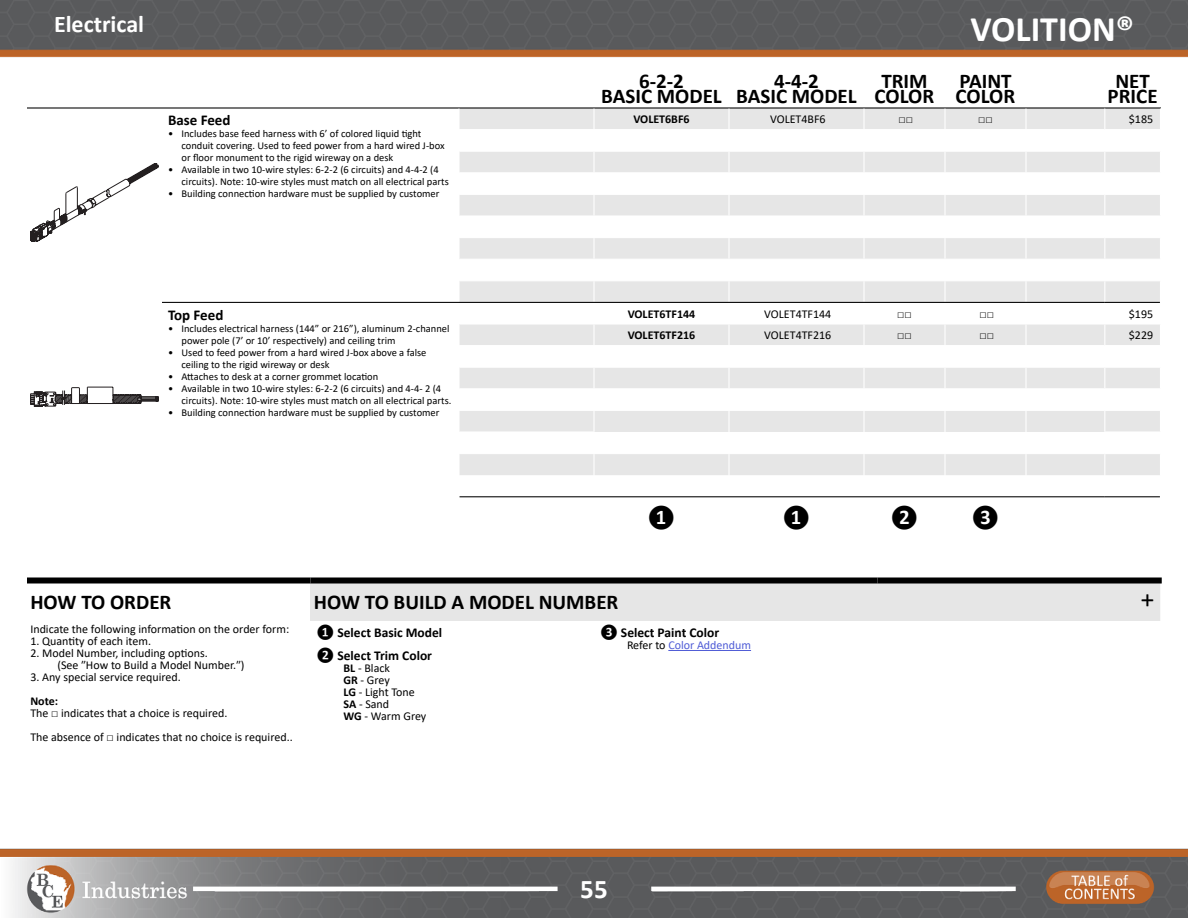
<style>
.page{position:relative;width:1188px;height:918px;background:#fff}
.page>*{position:absolute;margin:0;border:0;box-sizing:border-box;transform-origin:0 0}
.t1{font:700 36px "Calibri";color:#fff}
.t2{font:700 27px "Calibri";color:#fff}
.t3{font:27px "Calibri";color:#000}
.t4{font:700 24px "Calibri";color:#fff}
.t5{font:700 21px/15px "Calibri";color:#000;text-align:center}
.t6{font:700 15px "Calibri";color:#000}
.t7{font:700 13.5px/23px "Calibri";color:#000}
.t8{font:12px/12px "Calibri";color:#000}
.t9{font:700 12px "Calibri";color:#000}
.t10{font:12px "Calibri";color:#4f5cd6}
.t11{font:10.5px/12px "Calibri";color:#000}
.s1{font-weight:700}
.s2{color:#000}
</style>
<div class="page">
<img style="left:0;top:0;width:1188px;height:918px">
<hr style="left:193px;top:887px;width:365px;height:4px;background:#fff">
<hr style="left:651px;top:887px;width:365px;height:4px;background:#fff">
<hr style="left:27px;top:107px;width:135px;height:2px;background:#000">
<hr style="left:162px;top:107px;width:297px;height:2px;background:#000">
<hr style="left:459px;top:107px;width:135px;height:2px;background:#000">
<hr style="left:594px;top:107px;width:135px;height:2px;background:#000">
<hr style="left:729px;top:107px;width:135px;height:2px;background:#000">
<hr style="left:864px;top:107px;width:81px;height:2px;background:#000">
<hr style="left:945px;top:107px;width:81px;height:2px;background:#000">
<hr style="left:1026px;top:107px;width:79px;height:2px;background:#000">
<hr style="left:1105px;top:107px;width:56px;height:2px;background:#000">
<hr style="left:458px;top:109px;width:2px;height:20px;background:#fff">
<hr style="left:458px;top:129px;width:136px;height:1px;background:#fff">
<hr style="left:458px;top:130px;width:2px;height:21px;background:#fff">
<hr style="left:458px;top:151px;width:136px;height:1px;background:#fff">
<hr style="left:458px;top:152px;width:2px;height:20px;background:#fff">
<hr style="left:458px;top:172px;width:136px;height:1px;background:#fff">
<hr style="left:458px;top:173px;width:2px;height:21px;background:#fff">
<hr style="left:458px;top:194px;width:136px;height:1px;background:#fff">
<hr style="left:458px;top:195px;width:2px;height:20px;background:#fff">
<hr style="left:458px;top:215px;width:136px;height:2px;background:#fff">
<hr style="left:458px;top:217px;width:2px;height:20px;background:#fff">
<hr style="left:458px;top:237px;width:136px;height:1px;background:#fff">
<hr style="left:458px;top:238px;width:2px;height:21px;background:#fff">
<hr style="left:458px;top:259px;width:136px;height:1px;background:#fff">
<hr style="left:458px;top:260px;width:2px;height:20px;background:#fff">
<hr style="left:458px;top:280px;width:136px;height:1px;background:#fff">
<hr style="left:458px;top:303px;width:2px;height:20px;background:#fff">
<hr style="left:458px;top:323px;width:136px;height:2px;background:#fff">
<hr style="left:458px;top:325px;width:2px;height:20px;background:#fff">
<hr style="left:458px;top:345px;width:136px;height:1px;background:#fff">
<hr style="left:458px;top:346px;width:2px;height:21px;background:#fff">
<hr style="left:458px;top:367px;width:136px;height:1px;background:#fff">
<hr style="left:458px;top:368px;width:2px;height:20px;background:#fff">
<hr style="left:458px;top:388px;width:136px;height:1px;background:#fff">
<hr style="left:458px;top:389px;width:2px;height:21px;background:#fff">
<hr style="left:458px;top:410px;width:136px;height:1px;background:#fff">
<hr style="left:458px;top:411px;width:2px;height:20px;background:#fff">
<hr style="left:458px;top:431px;width:137px;height:2px;background:#fff">
<hr style="left:458px;top:433px;width:2px;height:20px;background:#fff">
<hr style="left:458px;top:453px;width:136px;height:1px;background:#fff">
<hr style="left:458px;top:454px;width:2px;height:21px;background:#fff">
<hr style="left:458px;top:475px;width:2px;height:22px;background:#fff">
<hr style="left:458px;top:497px;width:2px;height:40px;background:#fff">
<hr style="left:458px;top:281px;width:2px;height:21px;background:#fff">
<svg style="left:459px;top:109px;width:702px;height:428px"></svg>
<hr style="left:162px;top:302px;width:297px;height:1px;background:#000">
<hr style="left:459px;top:302px;width:135px;height:1px;background:#000">
<hr style="left:594px;top:302px;width:135px;height:1px;background:#000">
<hr style="left:729px;top:302px;width:135px;height:1px;background:#000">
<hr style="left:864px;top:302px;width:81px;height:1px;background:#000">
<hr style="left:945px;top:302px;width:81px;height:1px;background:#000">
<hr style="left:1026px;top:302px;width:79px;height:1px;background:#000">
<hr style="left:1105px;top:302px;width:55px;height:1px;background:#000">
<hr style="left:594px;top:496px;width:135px;height:1px;background:#000">
<hr style="left:729px;top:496px;width:135px;height:1px;background:#000">
<hr style="left:864px;top:496px;width:81px;height:1px;background:#000">
<hr style="left:945px;top:496px;width:81px;height:1px;background:#000">
<svg style="left:30px;top:163px;width:129px;height:79px"></svg>
<svg style="left:30px;top:387px;width:129px;height:20px"></svg>
<div style="left:310px;top:580px;width:851px;height:41px;background:#e6e6e6"></div>
<hr style="left:1160px;top:584px;width:2px;height:37px;background:#fff">
<div style="left:27px;top:578px;width:283px;height:6px;background:#000"></div>
<div style="left:310px;top:578px;width:284px;height:6px;background:#000"></div>
<div style="left:594px;top:578px;width:284px;height:6px;background:#000"></div>
<div style="left:878px;top:578px;width:284px;height:6px;background:#000"></div>
<hr style="left:668px;top:650px;width:83px;height:1px;background:#4f5cd6">
<h3 class="t4" style="left:54px;top:7px;width:92px">Electrical</h3>
<h3 class="t6" style="left:168px;top:110px;width:64px">Base Feed</h3>
<p class="t11" style="left:182px;top:128px;width:265px;text-indent:-14px">• Includes base feed harness with 6’ of colored liquid tight conduit covering. Used to feed power from a hard wired J-box or floor monument to the rigid wireway on a desk</p>
<p class="t11" style="left:182px;top:164px;width:269px;text-indent:-14px">• Available in two 10-wire styles: 6-2-2 (6 circuits) and 4-4-2 (4 circuits). Note: 10-wire styles must match on all electrical parts</p>
<p class="t11" style="left:168px;top:188px;width:273px">• Building connection hardware must be supplied by customer</p>
<h3 class="t6" style="left:168px;top:304px;width:57px">Top Feed</h3>
<p class="t11" style="left:182px;top:322px;width:270px;text-indent:-14px">• Includes electrical harness (144” or 216”), aluminum 2-channel power pole (7’ or 10’ respectively) and ceiling trim</p>
<p class="t11" style="left:182px;top:346px;width:246px;text-indent:-14px">• Used to feed power from a hard wired J-box above a false ceiling to the rigid wireway or desk</p>
<p class="t11" style="left:168px;top:370px;width:212px">• Attaches to desk at a corner grommet location</p>
<p class="t11" style="left:182px;top:382px;width:271px;text-indent:-14px">• Available in two 10-wire styles: 6-2-2 (6 circuits) and 4-4- 2 (4 circuits). Note: 10-wire styles must match on all electrical parts.</p>
<p class="t11" style="left:168px;top:406px;width:273px">• Building connection hardware must be supplied by customer</p>
<h1 class="t1" style="left:971px;top:3px;width:165px">VOLITION®</h1>
<h3 class="t5" style="left:601px;top:73px;width:122px">6-2-2<br>BASIC MODEL</h3>
<h3 class="t5" style="left:736px;top:73px;width:122px">4-4-2<br>BASIC MODEL</h3>
<h3 class="t5" style="left:875px;top:73px;width:61px">TRIM<br>COLOR</h3>
<h3 class="t5" style="left:956px;top:73px;width:61px;text-align:left">PAINT<br>COLOR</h3>
<h3 class="t5" style="left:1108px;top:73px;width:51px">NET<br>PRICE</h3>
<p class="t9" style="left:633px;top:111px;width:58px">VOLET6BF6</p>
<p class="t8" style="left:770px;top:113px;width:57px">VOLET4BF6</p>
<p class="t8" style="left:899px;top:113px;width:16px">□□</p>
<p class="t8" style="left:978px;top:113px;width:16px">□□</p>
<p class="t8" style="left:1129px;top:113px;width:26px">$185</p>
<p class="t9" style="left:628px;top:305px;width:69px">VOLET6TF144</p>
<p class="t8" style="left:764px;top:307px;width:69px">VOLET4TF144</p>
<p class="t8" style="left:897px;top:307px;width:16px">□□</p>
<p class="t8" style="left:980px;top:307px;width:16px">□□</p>
<p class="t8" style="left:1129px;top:307px;width:26px">$195</p>
<p class="t9" style="left:628px;top:327px;width:69px">VOLET6TF216</p>
<p class="t8" style="left:764px;top:329px;width:69px">VOLET4TF216</p>
<p class="t8" style="left:897px;top:329px;width:16px">□□</p>
<p class="t8" style="left:980px;top:329px;width:16px">□□</p>
<p class="t8" style="left:1129px;top:329px;width:26px">$229</p>
<h3 class="t5" style="left:648px;top:510px;width:29px">❶</h3>
<h3 class="t5" style="left:783px;top:510px;width:29px">❶</h3>
<h3 class="t5" style="left:891px;top:510px;width:29px">❷</h3>
<h3 class="t5" style="left:972px;top:510px;width:29px">❸</h3>
<h3 class="t5" style="left:30px;top:594px;width:143px">HOW TO ORDER</h3>
<h3 class="t5" style="left:314px;top:594px;width:306px">HOW TO BUILD A MODEL NUMBER</h3>
<p class="t8" style="left:30px;top:623px;width:260px">Indicate the following information on the order form:</p>
<p class="t8" style="left:30px;top:635px;width:122px">1. Quantity of each item.</p>
<p class="t8" style="left:57px;top:647px;width:189px;text-indent:-27px">2. Model Number, including options.<br>(See ʺHow to Build a Model Number.ʺ)</p>
<p class="t8" style="left:30px;top:671px;width:152px">3. Any special service required.</p>
<p class="t9" style="left:30px;top:693px;width:29px">Note:</p>
<p class="t8" style="left:30px;top:701px;width:264px;line-height:24px">The □ indicates that a choice is required.<br>The absence of □ indicates that no choice is required..</p>
<p class="t7" style="left:316px;top:621px;width:127px">❶ Select Basic Model<br>❷ Select Trim Color</p>
<p class="t8" style="left:344px;top:662px;width:84px"><span class="s1">BL</span> - Black<br><span class="s1">GR</span> - Grey<br><span class="s1">LG</span> - Light Tone<br><span class="s1">SA</span> - Sand<br><span class="s1">WG</span> - Warm Grey</p>
<p class="t7" style="left:600px;top:621px;width:121px">❸ Select Paint Color</p>
<p class="t10" style="left:627px;top:637px;width:126px"><span class="s2">Refer to</span> Color Addendum</p>
<h2 class="t2" style="left:580px;top:870px;width:29px">55</h2>
<h2 class="t3" style="left:1141px;top:580px;width:15px">+</h2>
</div>
